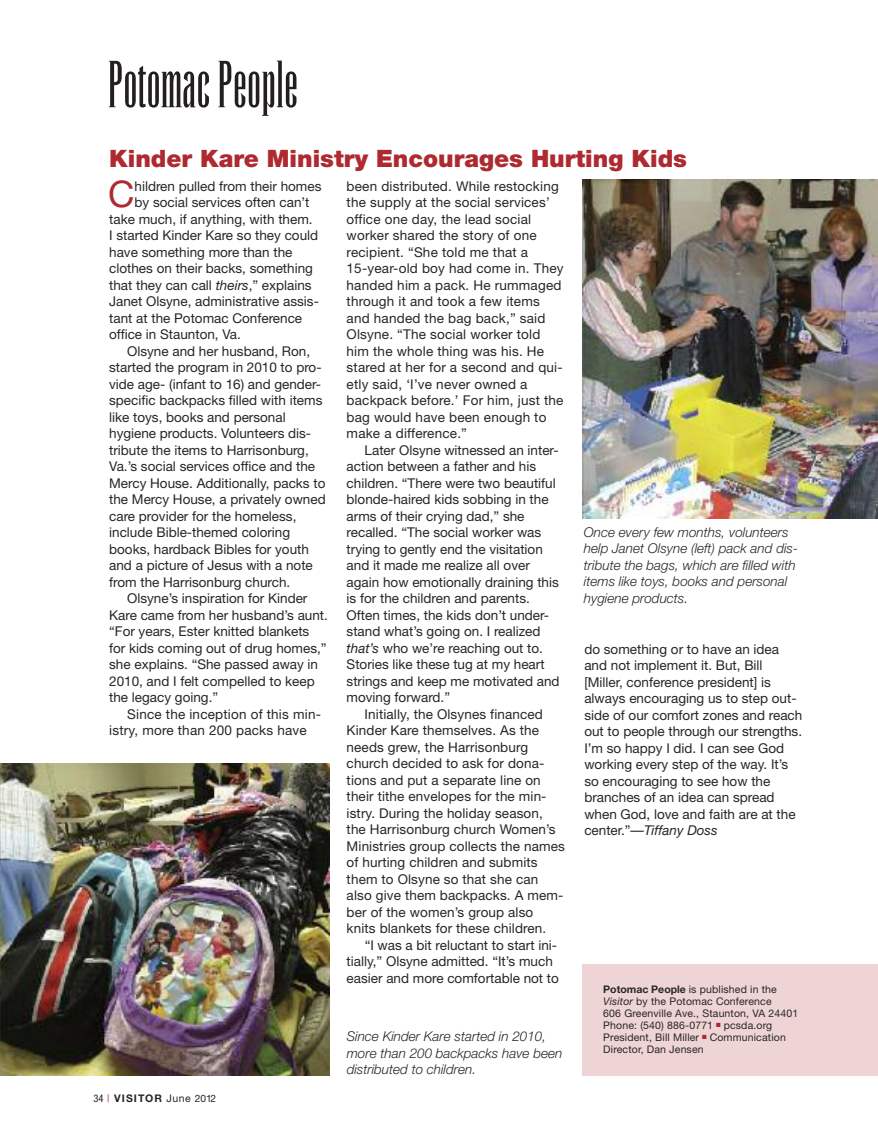
<style>
.page{position:relative;width:878px;height:1148px;background:#fff}
.page>*{position:absolute;margin:0;border:0;box-sizing:border-box;transform-origin:0 0}
.t1{font:36.6px "Helvetica Neue";color:#ae2a30}
.t2{font:900 24px "Helvetica Neue";color:#ae2a30}
.t3{font:13.5px/16.5px "Helvetica Neue";color:#272627}
.t4{font:italic 300 13.5px/16.5px "Helvetica Neue";color:#272627}
.t5{font:10.5px/12px "Helvetica Neue";letter-spacing:.015em;color:#272627}
.t6{font:700 10.5px "Helvetica Neue";letter-spacing:.1em;color:#272627}
.s1{font-style:italic}
.s2{font-weight:400;font-stretch:condensed}
.s3{font-weight:400;font-stretch:condensed;color:#ae2a30}
.s4{font-weight:400}
.s5{font-weight:400;font-size:10.2px}
.s6{font-weight:700}
.s7{color:#ae2a30}
</style>
<div class="page">
<div style="left:583px;top:964px;width:294px;height:111px;background:#efd4d5"></div>
<svg style="left:109px;top:61px;width:100px;height:47px"></svg>
<svg style="left:218px;top:61px;width:78px;height:55px"></svg>
<img style="left:0;top:763px;width:330px;height:312px">
<img style="left:582px;top:179px;width:296px;height:339px">
<h2 class="t2" style="left:109px;top:149px;width:579px">Kinder Kare Ministry Encourages Hurting Kids</h2>
<h1 class="t1" style="left:108px;top:181px;width:28px">C</h1>
<p class="t3" style="left:134px;top:179px;width:188px">hildren pulled from their homes</p>
<p class="t3" style="left:346px;top:179px;width:218px">been distributed. While restocking the supply at the social services’ office one day, the lead social worker shared the story of one recipient. “She told me that a<br>15-year-old boy had come in. They handed him a pack. He rummaged through it and took a few items and handed the bag back,” said<br>Olsyne. “The social worker told him the whole thing was his. He stared at her for a second and qui&shy;etly said, ‘I’ve never owned a backpack before.’ For him, just the bag would have been enough to make a difference.”</p>
<p class="t3" style="left:346px;top:443px;width:214px;text-indent:18px">Later Olsyne witnessed an inter&shy;action between a father and his children. “There were two beautiful blonde-haired kids sobbing in the arms of their crying dad,” she recalled. “The social worker was trying to gently end the visitation and it made me realize all over again how emotionally draining this is for the children and parents.<br>Often times, the kids don’t under&shy;stand what’s going on. I realized <span class="s1">that’s</span> who we’re reaching out to.<br>Stories like these tug at my heart strings and keep me motivated and moving forward.”</p>
<p class="t3" style="left:346px;top:707px;width:220px;text-indent:18px">Initially, the Olsynes financed<br>Kinder Kare themselves. As the needs grew, the Harrisonburg church decided to ask for dona&shy;tions and put a separate line on their tithe envelopes for the min&shy;istry. During the holiday season, the Harrisonburg church Women’s<br>Ministries group collects the names of hurting children and submits them to Olsyne so that she can also give them backpacks. A mem&shy;ber of the women’s group also knits blankets for these children.</p>
<p class="t3" style="left:346px;top:938px;width:214px;text-indent:18px">“I was a bit reluctant to start ini&shy;tially,” Olsyne admitted. “It’s much easier and more comfortable not to</p>
<p class="t3" style="left:134px;top:195px;width:176px">by social services often can’t</p>
<p class="t3" style="left:109px;top:212px;width:205px">take much, if anything, with them.</p>
<p class="t3" style="left:109px;top:228px;width:210px">I started Kinder Kare so they could</p>
<p class="t3" style="left:109px;top:245px;width:185px">have something more than the</p>
<p class="t3" style="left:109px;top:261px;width:205px">clothes on their backs, something</p>
<p class="t3" style="left:109px;top:278px;width:204px">that they can call <span class="s1">theirs</span>,” explains</p>
<p class="t3" style="left:109px;top:294px;width:211px">Janet Olsyne, administrative assis-</p>
<p class="t3" style="left:109px;top:311px;width:194px">tant at the Potomac Conference</p>
<p class="t3" style="left:109px;top:327px;width:133px">office in Staunton, Va.</p>
<p class="t3" style="left:127px;top:344px;width:184px">Olsyne and her husband, Ron,</p>
<p class="t3" style="left:109px;top:360px;width:214px">started the program in 2010 to pro-</p>
<p class="t3" style="left:109px;top:377px;width:213px">vide age- (infant to 16) and gender-</p>
<p class="t3" style="left:109px;top:393px;width:215px">specific backpacks filled with items</p>
<p class="t3" style="left:109px;top:410px;width:178px">like toys, books and personal</p>
<p class="t3" style="left:109px;top:426px;width:203px">hygiene products. Volunteers dis-</p>
<p class="t3" style="left:109px;top:443px;width:201px">tribute the items to Harrisonburg,</p>
<p class="t3" style="left:109px;top:459px;width:207px">Va.’s social services office and the</p>
<p class="t3" style="left:109px;top:476px;width:218px">Mercy House. Additionally, packs to</p>
<p class="t3" style="left:109px;top:492px;width:218px">the Mercy House, a privately owned</p>
<p class="t3" style="left:109px;top:509px;width:189px">care provider for the homeless,</p>
<p class="t3" style="left:109px;top:525px;width:182px">include Bible-themed coloring</p>
<p class="t3" style="left:109px;top:542px;width:201px">books, hardback Bibles for youth</p>
<p class="t3" style="left:109px;top:558px;width:205px">and a picture of Jesus with a note</p>
<p class="t3" style="left:109px;top:575px;width:182px">from the Harrisonburg church.</p>
<p class="t3" style="left:127px;top:591px;width:182px">Olsyne’s inspiration for Kinder</p>
<p class="t3" style="left:109px;top:608px;width:220px">Kare came from her husband’s aunt.</p>
<p class="t3" style="left:109px;top:624px;width:202px">“For years, Ester knitted blankets</p>
<p class="t3" style="left:109px;top:641px;width:219px">for kids coming out of drug homes,”</p>
<p class="t3" style="left:109px;top:657px;width:210px">she explains. “She passed away in</p>
<p class="t3" style="left:109px;top:674px;width:207px">2010, and I felt compelled to keep</p>
<p class="t3" style="left:109px;top:690px;width:110px">the legacy going.”</p>
<p class="t3" style="left:127px;top:707px;width:195px">Since the inception of this min-</p>
<p class="t3" style="left:109px;top:723px;width:199px">istry, more than 200 packs have</p>
<p class="t4" style="left:584px;top:525px;width:215px">Once every few months, volunteers help Janet Olsyne (left) pack and dis&shy;tribute the bags, which are filled with items like toys, books and personal hygiene products.</p>
<p class="t3" style="left:584px;top:642px;width:219px">do something or to have an idea and not implement it. But, Bill [Miller, conference president] is always encouraging us to step out&shy;side of our comfort zones and reach out to people through our strengths.<br>I’m so happy I did. I can see God working every step of the way. It’s so encouraging to see how the branches of an idea can spread when God, love and faith are at the center.”—<span class="s1">Tiffany Doss</span></p>
<p class="t6" style="left:94px;top:1094px;width:124px"><span class="s2">34</span> <span class="s3">|</span> VISITOR <span class="s4">June</span> <span class="s5">2012</span></p>
<p class="t4" style="left:347px;top:1029px;width:217px">Since Kinder Kare started in 2010, more than 200 backpacks have been distributed to children.</p>
<p class="t5" style="left:603px;top:984px;width:196px"><span class="s6">Potomac People</span> is published in the <span class="s1">Visitor</span> by the Potomac Conference<br>606 Greenville Ave., Staunton, VA 24401<br>Phone: (540) 886-0771 <span class="s7">■</span> pcsda.org President, Bill Miller <span class="s7">■</span> Communication Director, Dan Jensen</p>
</div>
